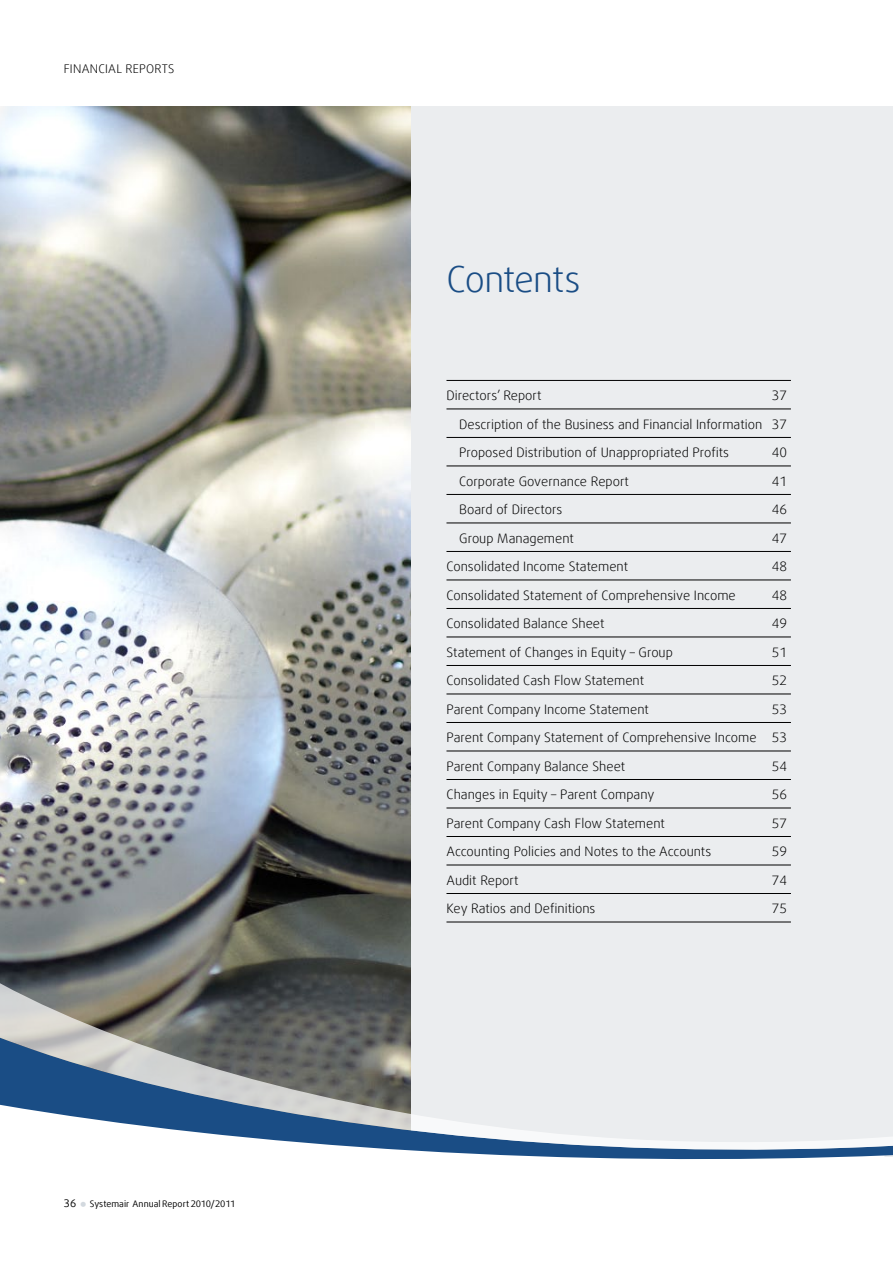
<style>
.page{position:relative;width:893px;height:1263px;background:#fff}
.page>*{position:absolute;margin:0;border:0;box-sizing:border-box;transform-origin:0 0}
.t1{font:300 36px "Daxline Offc Pro";letter-spacing:-.03em;color:#1a4d85}
.t2{font:300 13.05px/28.5px "Daxline Offc Pro";color:#000;text-align:justify}
.t3{font:300 12px "Daxline Offc Pro";letter-spacing:.025em;color:#000}
.t4{font:10.5px "Daxline Offc Pro";color:#000}
.t5{font:9px "Daxline Offc Pro";color:#000}
</style>
<div class="page">
<div style="left:0;top:106px;width:893px;height:1051px;background:#ebedef"></div>
<img style="left:0;top:106px;width:410px;height:877px">
<hr style="left:446px;top:380px;width:345px;height:1px;background:#000">
<hr style="left:446px;top:409px;width:345px;height:1px;background:#000">
<hr style="left:446px;top:437px;width:345px;height:1px;background:#000">
<hr style="left:446px;top:466px;width:345px;height:1px;background:#000">
<hr style="left:446px;top:494px;width:345px;height:1px;background:#000">
<hr style="left:446px;top:523px;width:345px;height:1px;background:#000">
<hr style="left:446px;top:551px;width:345px;height:1px;background:#000">
<hr style="left:446px;top:580px;width:345px;height:1px;background:#000">
<hr style="left:446px;top:608px;width:345px;height:1px;background:#000">
<hr style="left:446px;top:637px;width:345px;height:1px;background:#000">
<hr style="left:446px;top:665px;width:345px;height:1px;background:#000">
<hr style="left:446px;top:694px;width:345px;height:1px;background:#000">
<hr style="left:446px;top:722px;width:345px;height:1px;background:#000">
<hr style="left:446px;top:751px;width:345px;height:1px;background:#000">
<hr style="left:446px;top:779px;width:345px;height:1px;background:#000">
<hr style="left:446px;top:808px;width:345px;height:1px;background:#000">
<hr style="left:446px;top:836px;width:345px;height:1px;background:#000">
<hr style="left:446px;top:865px;width:345px;height:1px;background:#000">
<hr style="left:446px;top:893px;width:345px;height:1px;background:#000">
<hr style="left:446px;top:922px;width:345px;height:1px;background:#000">
<svg style="left:0;top:983px;width:893px;height:177px"></svg>
<p class="t3" style="left:64px;top:61px;width:105px">Financial Reports</p>
<p class="t4" style="left:64px;top:1197px;width:14px">36</p>
<p class="t5" style="left:90px;top:1198px;width:147px">Systemair Annual Report 2010/2011</p>
<h1 class="t1" style="left:446px;top:255px;width:135px">Contents</h1>
<p class="t2" style="left:446px;top:381px;width:97px">Directors’ Report</p>
<p class="t2" style="left:459px;top:381px;width:329px;text-indent:312px">37<br>Description of the Business and Financial I nformation 37<br>Proposed Distribution of Unappropriated Profits</p>
<p class="t2" style="left:772px;top:438px;width:17px">40</p>
<p class="t2" style="left:459px;top:467px;width:171px">Corporate Governance Report</p>
<p class="t2" style="left:772px;top:467px;width:17px">41</p>
<p class="t2" style="left:459px;top:495px;width:105px">Board of Directors</p>
<p class="t2" style="left:772px;top:495px;width:17px">46</p>
<p class="t2" style="left:459px;top:524px;width:116px">Group Management</p>
<p class="t2" style="left:772px;top:524px;width:17px">47</p>
<p class="t2" style="left:446px;top:552px;width:183px">Consolidated I ncome Statement</p>
<p class="t2" style="left:772px;top:552px;width:17px">48</p>
<p class="t2" style="left:446px;top:581px;width:291px">Consolidated Statement of Comprehensive I ncome</p>
<p class="t2" style="left:772px;top:581px;width:17px">48</p>
<p class="t2" style="left:446px;top:609px;width:159px">Consolidated Balance Sheet</p>
<p class="t2" style="left:772px;top:609px;width:17px">49</p>
<p class="t2" style="left:446px;top:638px;width:228px">Statement of Changes in Equity – Group</p>
<p class="t2" style="left:772px;top:638px;width:17px">51</p>
<p class="t2" style="left:446px;top:666px;width:199px">Consolidated Cash Flow Statement</p>
<p class="t2" style="left:772px;top:666px;width:17px">52</p>
<p class="t2" style="left:446px;top:695px;width:204px">Parent Company I ncome Statement</p>
<p class="t2" style="left:446px;top:695px;width:342px;text-indent:325px">53<br>Parent Company Statement of Comprehensive I ncome 53<br>Parent Company Balance Sheet</p>
<p class="t2" style="left:772px;top:752px;width:17px">54</p>
<p class="t2" style="left:446px;top:780px;width:209px">Changes in Equity – Parent Company</p>
<p class="t2" style="left:772px;top:780px;width:17px">56</p>
<p class="t2" style="left:446px;top:809px;width:220px">Parent Company Cash Flow Statement</p>
<p class="t2" style="left:772px;top:809px;width:17px">57</p>
<p class="t2" style="left:446px;top:837px;width:266px">Accounting Policies and Notes to the Accounts</p>
<p class="t2" style="left:772px;top:837px;width:17px">59</p>
<p class="t2" style="left:446px;top:866px;width:73px">Audit Report</p>
<p class="t2" style="left:772px;top:866px;width:17px">74</p>
<p class="t2" style="left:446px;top:894px;width:150px">Key Ratios and Definitions</p>
<p class="t2" style="left:772px;top:894px;width:17px">75</p>
</div>
